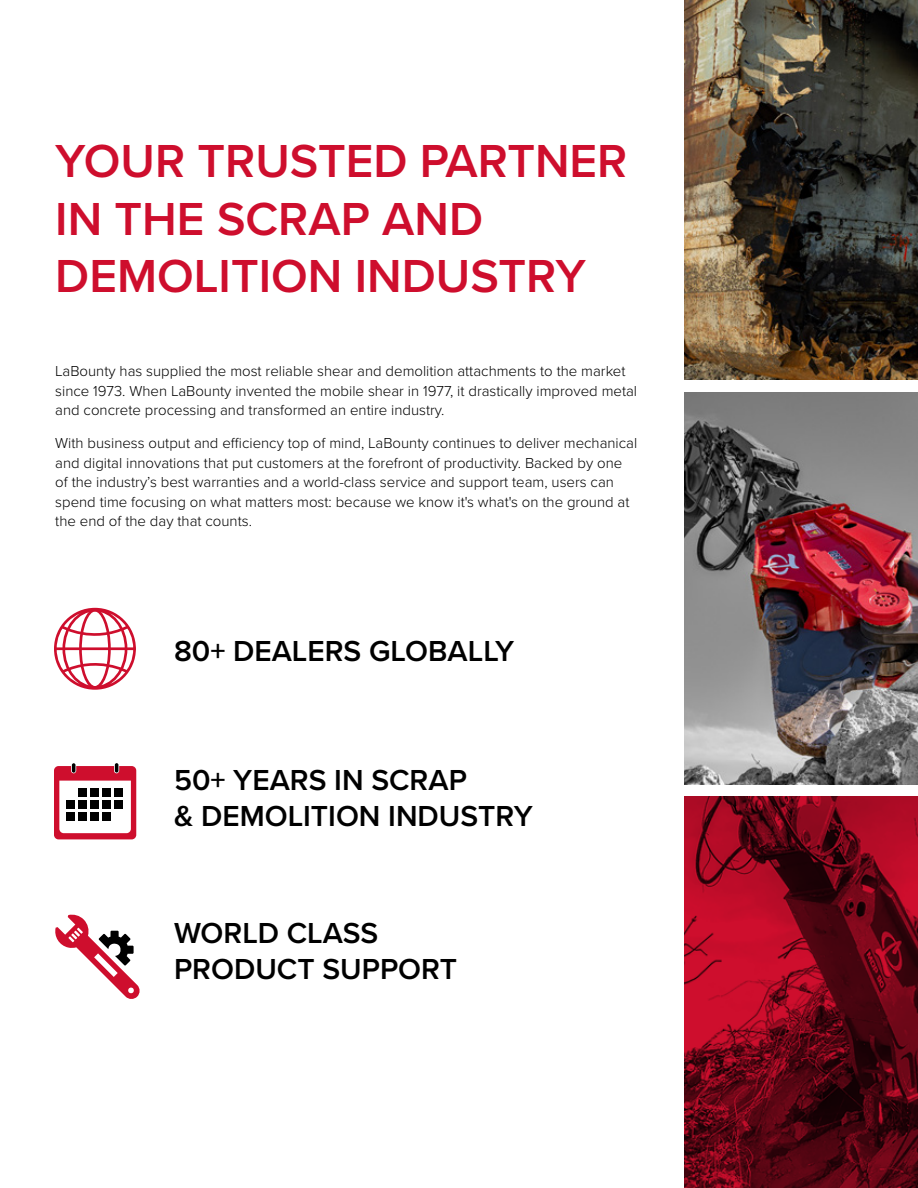
<style>
.page{position:relative;width:918px;height:1188px;background:#fff}
.page>*{position:absolute;margin:0;border:0;box-sizing:border-box;transform-origin:0 0}
.t1{font:600 48px/57.6px "Proxima Nova";color:#ce0e2d}
.t2{font:600 30px/36px "Proxima Nova";color:#000}
.t3{font:300 15px/19.5px "Proxima Nova";color:#000}
</style>
<div class="page">
<img style="left:685px;top:0;width:233px;height:379px">
<img style="left:685px;top:393px;width:233px;height:391px">
<img style="left:685px;top:796px;width:233px;height:392px">
<svg style="left:54px;top:608px;width:82px;height:82px"></svg>
<svg style="left:55px;top:914px;width:85px;height:85px"></svg>
<svg style="left:54px;top:763px;width:82px;height:76px"></svg>
<div style="left:78px;top:788px;width:9px;height:9px;background:#000"></div>
<div style="left:90px;top:788px;width:9px;height:9px;background:#000"></div>
<div style="left:102px;top:788px;width:9px;height:9px;background:#000"></div>
<div style="left:114px;top:788px;width:8px;height:9px;background:#000"></div>
<div style="left:66px;top:800px;width:9px;height:9px;background:#000"></div>
<div style="left:78px;top:800px;width:9px;height:9px;background:#000"></div>
<div style="left:90px;top:800px;width:9px;height:9px;background:#000"></div>
<div style="left:102px;top:800px;width:9px;height:9px;background:#000"></div>
<div style="left:114px;top:800px;width:8px;height:9px;background:#000"></div>
<div style="left:66px;top:813px;width:9px;height:8px;background:#000"></div>
<div style="left:78px;top:813px;width:9px;height:8px;background:#000"></div>
<div style="left:90px;top:813px;width:9px;height:8px;background:#000"></div>
<div style="left:102px;top:813px;width:9px;height:8px;background:#000"></div>
<h1 class="t1" style="left:55px;top:131px;width:574px">YOUR TRUSTED PARTNER<br>IN THE SCRAP AND<br>DEMOLITION INDUSTRY</h1>
<p class="t3" style="left:55px;top:361px;width:583px">LaBounty has supplied the most reliable shear and demolition attachments to the market since 1973. When LaBounty invented the mobile shear in 1977, it drastically improved metal and concrete processing and transformed an entire industry.</p>
<p class="t3" style="left:55px;top:433px;width:584px">With business output and efficiency top of mind, LaBounty continues to deliver mechanical and digital innovations that put customers at the forefront of productivity. Backed by one of the industry’s best warranties and a world-class service and support team, users can spend time focusing on what matters most: because we know it's what's on the ground at the end of the day that counts.</p>
<h2 class="t2" style="left:174px;top:632px;width:342px">80+ DEALERS GLOBALLY</h2>
<h2 class="t2" style="left:174px;top:761px;width:360px">50+ YEARS IN SCRAP<br>&amp; DEMOLITION INDUSTRY</h2>
<h2 class="t2" style="left:174px;top:914px;width:285px">WORLD CLASS<br>PRODUCT SUPPORT</h2>
</div>
